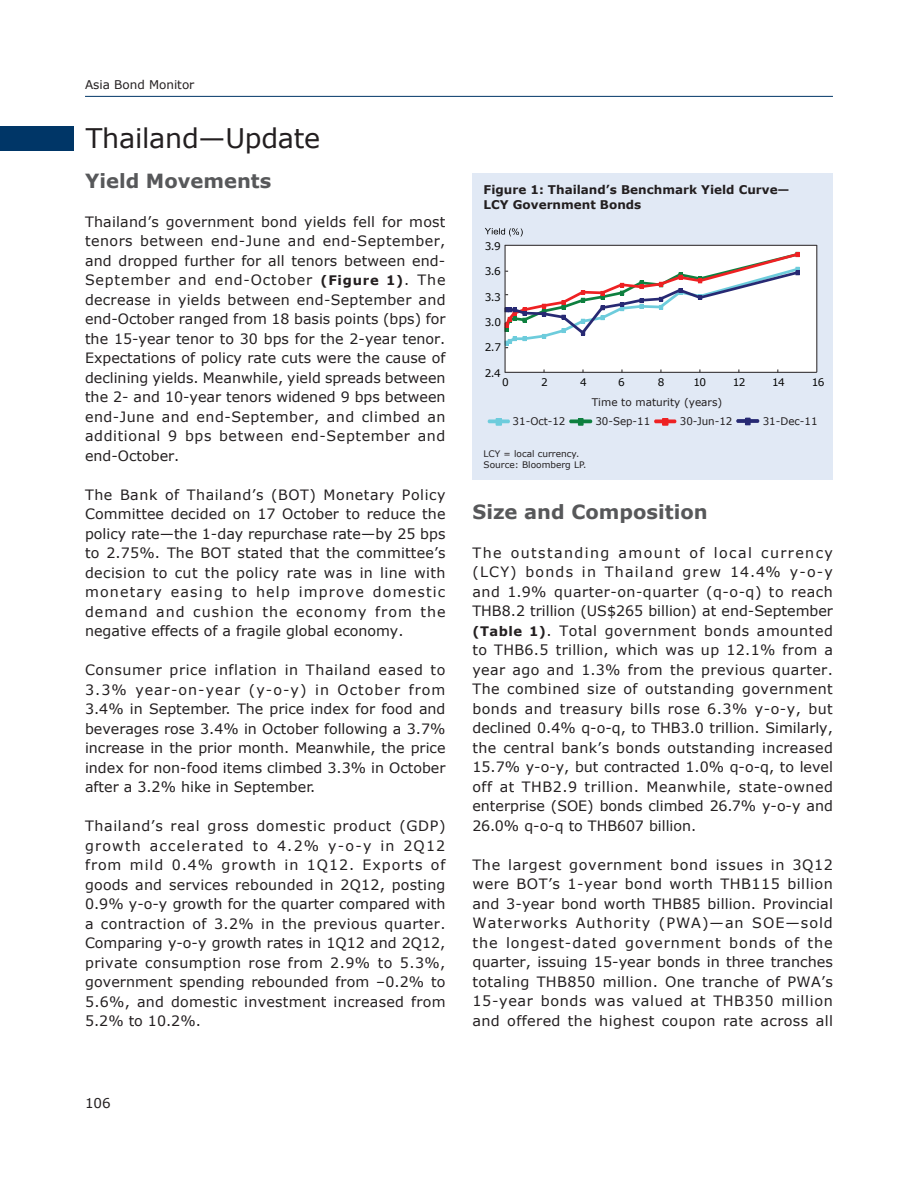
<style>
.page{position:relative;width:918px;height:1188px;background:#fff}
.page>*{position:absolute;margin:0;border:0;box-sizing:border-box;transform-origin:0 0}
.t1{font:27px "Verdana";letter-spacing:-.01em;color:#231f20}
.t2{font:700 19.5px "Verdana";color:#57585a}
.t3{font:14.25px/19.5px "Verdana";letter-spacing:.01em;color:#231f20;text-align:justify}
.t4{font:13.5px "Verdana";color:#231f20}
.t5{font:700 12px/15px "Verdana";color:#231f20}
.t6{font:12px "Verdana";color:#231f20}
.t7{font:10.5px "Verdana";color:#231f20}
.t8{font:10.5px "Verdana";letter-spacing:-.065em;color:#050504}
.t9{font:9px/10.5px "Verdana";color:#231f20}
.s1{font-weight:700;font-size:13.2px}
</style>
<div class="page">
<hr style="left:85px;top:96px;width:748px;height:1px;background:#003667">
<div style="left:0;top:126px;width:74px;height:25px;background:#003667"></div>
<div style="left:472px;top:173px;width:361px;height:306px;background:#e1e9f5"></div>
<div style="left:505px;top:245px;width:312px;height:127px;background:#fff"></div>
<svg style="left:485px;top:228px;width:38px;height:9px"></svg>
<svg style="left:488px;top:419px;width:22px;height:4px"></svg>
<svg style="left:494px;top:418px;width:9px;height:8px"></svg>
<svg style="left:569px;top:419px;width:23px;height:4px"></svg>
<svg style="left:577px;top:418px;width:8px;height:8px"></svg>
<svg style="left:654px;top:419px;width:22px;height:4px"></svg>
<svg style="left:661px;top:418px;width:9px;height:8px"></svg>
<svg style="left:736px;top:419px;width:23px;height:4px"></svg>
<svg style="left:744px;top:417px;width:8px;height:9px"></svg>
<hr style="left:505px;top:372px;width:312px;height:1px;background:#231f20">
<hr style="left:505px;top:245px;width:312px;height:1px;background:#231f20">
<hr style="left:816px;top:245px;width:1px;height:127px;background:#231f20">
<svg style="left:506px;top:252px;width:294px;height:96px"></svg>
<hr style="left:505px;top:245px;width:1px;height:127px;background:#231f20">
<p class="t6" style="left:85px;top:77px;width:111px">Asia Bond Monitor</p>
<h1 class="t1" style="left:86px;top:121px;width:236px">Thailand—Update</h1>
<h2 class="t2" style="left:85px;top:168px;width:188px">Yield Movements</h2>
<p class="t3" style="left:85px;top:212px;width:362px">Thailand’s government bond yields fell for most tenors between end-June and end-September, and dropped further for all tenors between end-September and end-October <span class="s1">(Figure 1)</span>. The decrease in yields between end-September and end-October ranged from 18 basis points (bps) for the 15-year tenor to 30 bps for the 2-year tenor.<br>Expectations of policy rate cuts were the cause of declining yields. Meanwhile, yield spreads between the 2- and 10-year tenors widened 9 bps between end-June and end-September, and climbed an additional 9 bps between end-September and end-October.</p>
<p class="t3" style="left:85px;top:485px;width:362px">The Bank of Thailand’s (BOT) Monetary Policy Committee decided on 17 October to reduce the policy rate—the 1-day repurchase rate—by 25 bps to 2.75%. The BOT stated that the committee’s decision to cut the policy rate was in line with monetary easing to help improve domestic demand and cushion the economy from the negative effects of a fragile global economy.</p>
<p class="t3" style="left:85px;top:661px;width:362px">Consumer price inflation in Thailand eased to 3.3% year-on-year (y-o-y) in October from 3.4% in September. The price index for food and beverages rose 3.4% in October following a 3.7% increase in the prior month. Meanwhile, the price index for non-food items climbed 3.3% in October after a 3.2% hike in September.</p>
<p class="t3" style="left:85px;top:817px;width:362px">Thailand’s real gross domestic product (GDP) growth accelerated to 4.2% y-o-y in 2Q12 from mild 0.4% growth in 1Q12. Exports of goods and services rebounded in 2Q12, posting 0.9% y-o-y growth for the quarter compared with a contraction of 3.2% in the previous quarter.<br>Comparing y-o-y growth rates in 1Q12 and 2Q12, private consumption rose from 2.9% to 5.3%, government spending rebounded from –0.2% to 5.6%, and domestic investment increased from 5.2% to 10.2%.</p>
<p class="t5" style="left:484px;top:182px;width:307px">Figure 1: Thailand’s Benchmark Yield Curve—<br>LCY Government Bonds</p>
<p class="t8" style="left:485px;top:239px;width:18px">3.9</p>
<p class="t8" style="left:485px;top:265px;width:18px">3.6</p>
<p class="t8" style="left:485px;top:290px;width:18px">3.3</p>
<p class="t8" style="left:485px;top:316px;width:18px">3.0</p>
<p class="t8" style="left:485px;top:341px;width:18px">2.7</p>
<p class="t8" style="left:485px;top:366px;width:18px">2.4</p>
<p class="t8" style="left:502px;top:375px;width:8px">0</p>
<p class="t8" style="left:541px;top:375px;width:8px">2</p>
<p class="t8" style="left:580px;top:375px;width:8px">4</p>
<p class="t8" style="left:618px;top:375px;width:8px">6</p>
<p class="t8" style="left:658px;top:375px;width:8px">8</p>
<p class="t8" style="left:693px;top:375px;width:14px">10</p>
<p class="t8" style="left:733px;top:375px;width:14px">12</p>
<p class="t8" style="left:772px;top:375px;width:14px">14</p>
<p class="t8" style="left:812px;top:375px;width:14px">16</p>
<p class="t7" style="left:592px;top:395px;width:132px">Time to maturity (years)</p>
<p class="t7" style="left:513px;top:415px;width:54px">31-Oct-12</p>
<p class="t7" style="left:595px;top:415px;width:56px">30-Sep-11</p>
<p class="t7" style="left:680px;top:415px;width:54px">30-Jun-12</p>
<p class="t7" style="left:763px;top:415px;width:56px">31-Dec-11</p>
<p class="t9" style="left:484px;top:449px;width:104px">LCY = local currency.<br>Source: Bloomberg LP.</p>
<h2 class="t2" style="left:472px;top:499px;width:237px">Size and Composition</h2>
<p class="t3" style="left:472px;top:543px;width:362px">The outstanding amount of local currency (LCY) bonds in Thailand grew 14.4% y-o-y and 1.9% quarter-on-quarter (q-o-q) to reach THB8.2 trillion (US$265 billion) at end-September <span class="s1">(Table 1)</span>. Total government bonds amounted to THB6.5 trillion, which was up 12.1% from a year ago and 1.3% from the previous quarter.<br>The combined size of outstanding government bonds and treasury bills rose 6.3% y-o-y, but declined 0.4% q-o-q, to THB3.0 trillion. Similarly, the central bank’s bonds outstanding increased 15.7% y-o-y, but contracted 1.0% q-o-q, to level off at THB2.9 trillion. Meanwhile, state-owned enterprise (SOE) bonds climbed 26.7% y-o-y and 26.0% q-o-q to THB607 billion.</p>
<p class="t3" style="left:472px;top:855px;width:362px">The largest government bond issues in 3Q12 were BOT’s 1-year bond worth THB115 billion and 3-year bond worth THB85 billion. Provincial Waterworks Authority (PWA)—an SOE—sold the longest-dated government bonds of the quarter, issuing 15-year bonds in three tranches totaling THB850 million. One tranche of PWA’s 15-year bonds was valued at THB350 million and offered the highest coupon rate across all</p>
<p class="t4" style="left:85px;top:1095px;width:27px">106</p>
</div>
